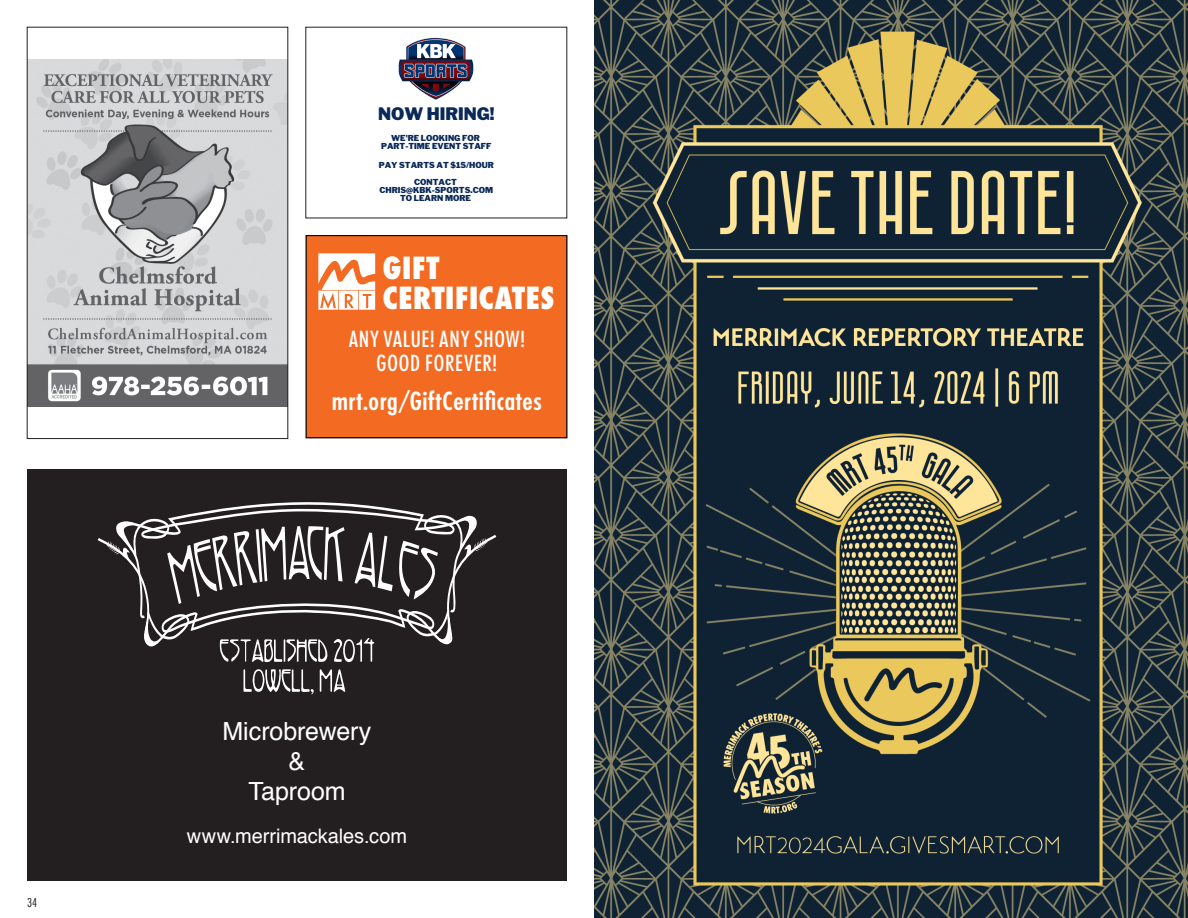
<style>
.page{position:relative;width:1188px;height:918px;background:#fff}
.page>*{position:absolute;margin:0;border:0;box-sizing:border-box;transform-origin:0 0}
.t1{font:900 condensed 29.7px/29.7px "Futura Now Text";color:#fff}
.t2{font:25.05px/30px "Helvetica";letter-spacing:-.005em;color:#fff;text-align:center}
.t3{font:700 condensed 24.3px "Futura Now Text";color:#fff}
.t4{font:500 condensed 21.6px/24.3px "Futura Now Text";letter-spacing:.01em;color:#fff;text-align:center}
.t5{font:19.95px "Helvetica";letter-spacing:-.005em;color:#fff}
.t6{font:900 17.1px "Libre Franklin";color:#0a2958}
.t7{font:condensed 12px "Futura Now Text";color:#231f20}
.t8{font:900 8.25px/8.1px "Libre Franklin";color:#0a2958;text-align:center}
</style>
<div class="page">
<img style="left:594px;top:0;width:594px;height:918px">
<img style="left:29px;top:59px;width:257px;height:348px">
<div style="left:27px;top:27px;width:261px;height:412px;border:1px solid #231f20"></div>
<div style="left:306px;top:235px;width:261px;height:203px;background:#f36b23;border:1px solid #000"></div>
<svg style="left:318px;top:253px;width:57px;height:57px"></svg>
<img style="left:399px;top:38px;width:75px;height:62px">
<div style="left:27px;top:470px;width:540px;height:411px;background:#231f20"></div>
<svg style="left:107px;top:502px;width:380px;height:161px"></svg>
<svg style="left:243px;top:669px;width:102px;height:26px"></svg>
<h3 class="t7" style="left:27px;top:894px;width:12px">34</h3>
<h3 class="t6" style="left:378px;top:104px;width:118px">NOW HIRING!</h3>
<p class="t8" style="left:381px;top:134px;width:112px">WE'RE LOOKING FOR<br>PART-TIME EVENT STAFF</p>
<p class="t8" style="left:379px;top:157px;width:117px;line-height:16.2px">PAY STARTS AT $15/HOUR<br>CONTACT</p>
<p class="t8" style="left:379px;top:186px;width:115px">CHRIS@KBK-SPORTS.COM<br>TO LEARN MORE</p>
<h1 class="t1" style="left:382px;top:250px;width:174px">GIFT<br>CERTIFICATES</h1>
<h3 class="t4" style="left:349px;top:325px;width:178px">ANY VALUE! ANY SHOW!<br>GOOD FOREVER!</h3>
<h3 class="t3" style="left:331px;top:381px;width:212px">mrt.org/GiftCertificates</h3>
<h2 class="t2" style="left:223px;top:717px;width:150px">Microbrewery &amp;<br>Taproom</h2>
<h3 class="t5" style="left:187px;top:821px;width:222px">www.merrimackales.com</h3>
</div>
